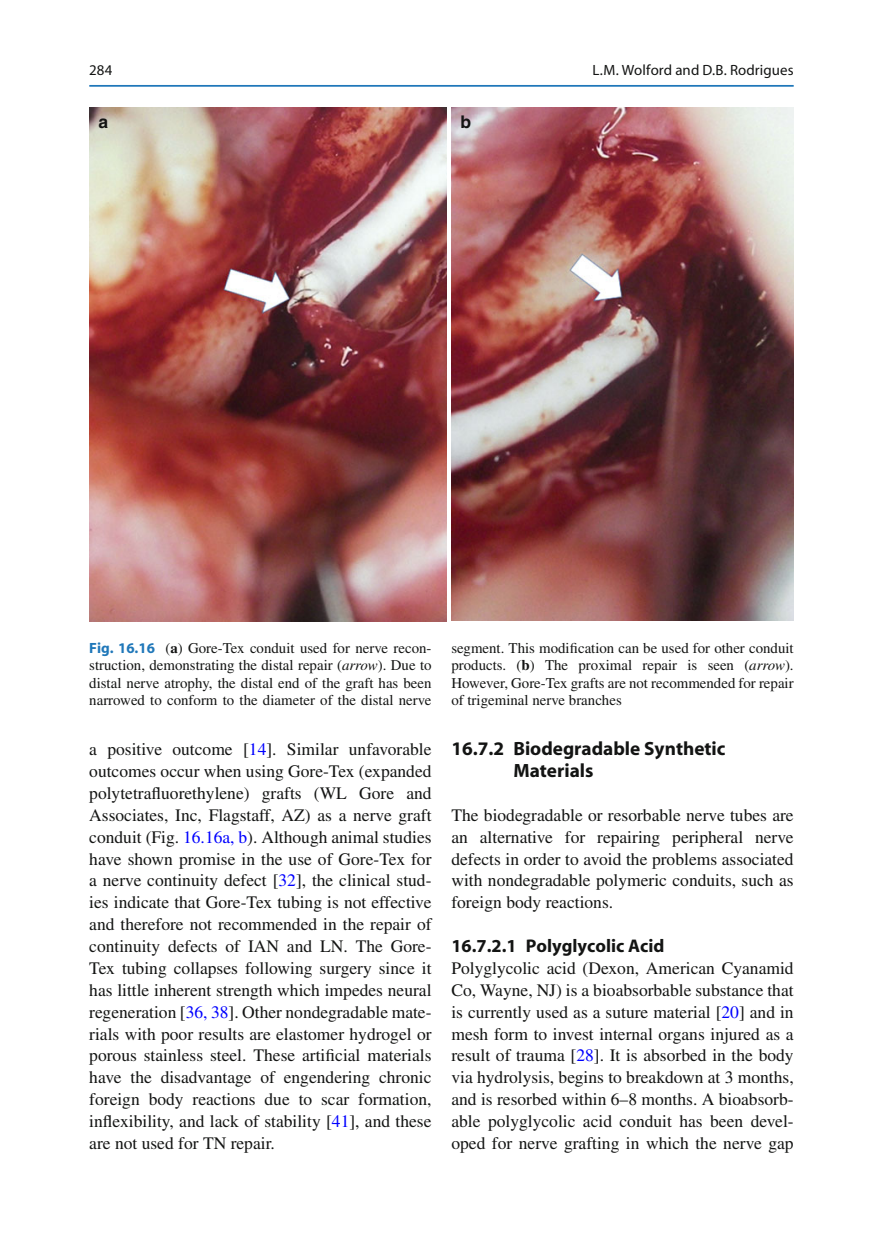
<style>
.page{position:relative;width:883px;height:1260px;background:#fff}
.page>*{position:absolute;margin:0;border:0;box-sizing:border-box;transform-origin:0 0}
.t1{font:700 19.25px/21.9px "Myriad";color:#131413}
.t2{font:700 18.38px "Myriad";color:#131413}
.t3{font:17.5px/21.9px "Times";color:#131413;text-align:justify}
.t4{font:700 17.5px "Helvetica";color:#131413}
.t5{font:14.88px/17.5px "Times";color:#131413;text-align:justify}
.t6{font:14.88px "Myriad";letter-spacing:.01em;color:#131413}
.s1{font-family:"Myriad";font-weight:700;color:#1f77b9}
.s2{font-weight:700}
.s3{font-style:italic}
.s4{color:#00f}
</style>
<div class="page">
<hr style="left:89px;top:85px;width:705px;height:2px;background:#1f77b9">
<img style="left:451px;top:107px;width:343px;height:514px">
<img style="left:89px;top:107px;width:357px;height:514px">
<p class="t6" style="left:89px;top:64px;width:25px">284</p>
<p class="t6" style="left:593px;top:64px;width:203px">L.M. Wolford and D.B. Rodrigues</p>
<p class="t4" style="left:99px;top:114px;width:11px">a</p>
<p class="t4" style="left:461px;top:114px;width:12px">b</p>
<p class="t5" style="left:89px;top:640px;width:344px"><span class="s1">Fig. 16.16</span> ( <span class="s2">a</span> ) Gore-Tex conduit used for nerve recon&shy;struction, demonstrating the distal repair ( <span class="s3">arrow</span> ). Due to distal nerve atrophy, the distal end of the graft has been narrowed to conform to the diameter of the distal nerve</p>
<p class="t5" style="left:451px;top:640px;width:344px">segment. This modi fi cation can be used for other conduit products. ( <span class="s2">b</span> ) The proximal repair is seen ( <span class="s3">arrow</span> ).<br>However, Gore-Tex grafts are not recommended for repair of trigeminal nerve branches</p>
<p class="t3" style="left:89px;top:740px;width:344px">a positive outcome [ <span class="s4">14</span> ] . Similar unfavorable outcomes occur when using Gore-Tex (expanded polytetra fl uorethylene) grafts (WL Gore and Associates, Inc, Flagstaff, AZ) as a nerve graft conduit (Fig. <span class="s4">16.16a, b</span> ). Although animal studies have shown promise in the use of Gore-Tex for a nerve continuity defect [ <span class="s4">32</span> ] , the clinical stud&shy;ies indicate that Gore-Tex tubing is not effective and therefore not recommended in the repair of continuity defects of IAN and LN. The Gore-Tex tubing collapses following surgery since it has little inherent strength which impedes neural regeneration [ <span class="s4">36, 38</span> ] . Other nondegradable mate&shy;rials with poor results are elastomer hydrogel or porous stainless steel. These arti fi cial materials have the disadvantage of engendering chronic foreign body reactions due to scar formation, in fl exibility, and lack of stability [ <span class="s4">41</span> ] , and these are not used for TN repair.</p>
<p class="t1" style="left:513px;top:739px;width:214px;text-indent:-62px">16.7.2 Biodegradable Synthetic<br>Materials</p>
<p class="t3" style="left:451px;top:806px;width:344px">The biodegradable or resorbable nerve tubes are an alternative for repairing peripheral nerve defects in order to avoid the problems associated with nondegradable polymeric conduits, such as foreign body reactions.</p>
<p class="t2" style="left:451px;top:939px;width:215px">16.7.2.1 Polyglycolic Acid</p>
<p class="t3" style="left:451px;top:959px;width:344px">Polyglycolic acid (Dexon, American Cyanamid Co, Wayne, NJ) is a bioabsorbable substance that is currently used as a suture material [ <span class="s4">20</span> ] and in mesh form to invest internal organs injured as a result of trauma [ <span class="s4">28</span> ] . It is absorbed in the body via hydrolysis, begins to breakdown at 3 months, and is resorbed within 6–8 months. A bioabsorb&shy;able polyglycolic acid conduit has been devel&shy;oped for nerve grafting in which the nerve gap</p>
</div>
